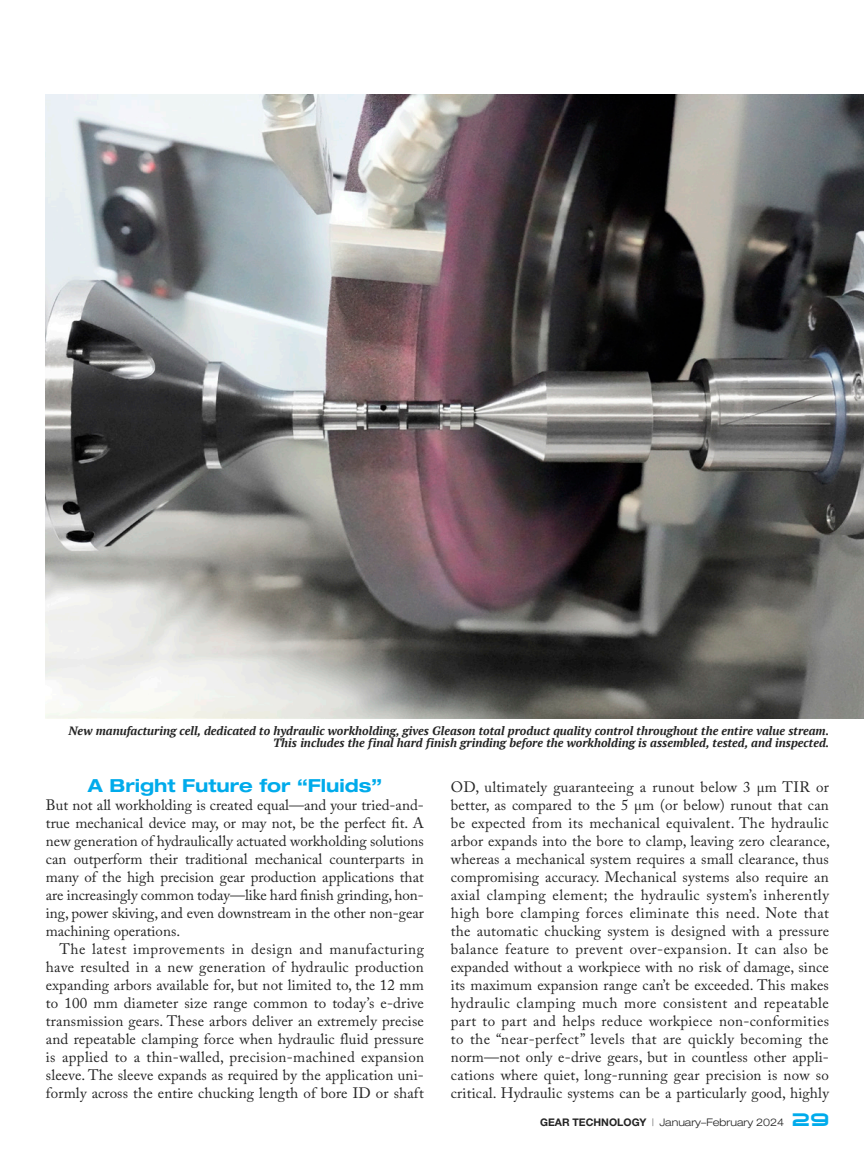
<style>
.page{position:relative;width:864px;height:1161px;background:#fff}
.page>*{position:absolute;margin:0;border:0;box-sizing:border-box;transform-origin:0 0}
._2024_Feature_Body_Header{font:700 expanded 18px "Helvetica Neue";color:#00abeb}
._2024_Body_Text{font:15px/18px "Adobe Caslon Pro";letter-spacing:.01em;color:#242424;text-align:justify}
._2024_Body_Text_after_Header{font:15px/18px "Adobe Caslon Pro";color:#242424;text-align:justify}
._2024_Image_Caption{font:italic 700 12px/12px "PT Serif";color:#242424;text-align:right}
.t1{font:300 expanded 10.5px "Helvetica Neue";color:#242424}
.s1{font-weight:700;font-stretch:normal}
.s2{font-weight:100;font-stretch:condensed}
.s3{font-family:"Air Flow BTN Hv";font-weight:400;font-stretch:normal;font-size:18px;color:#00abeb}
</style>
<div class="page">
<img style="left:46px;top:94px;width:818px;height:624px">
<p class="_2024_Image_Caption" style="left:69px;top:725px;width:762px">New manufacturing cell, dedicated to hydraulic workholding, gives Gleason total product quality control throughout the entire value stream.<br>This includes the final hard finish grinding before the workholding is assembled, tested, and inspected.</p>
<p class="_2024_Feature_Body_Header" style="left:88px;top:774px;width:296px">A Bright Future for “Fluids”</p>
<p class="_2024_Body_Text_after_Header" style="left:46px;top:796px;width:380px">But not all workholding is created equal—and your tried-and&shy;true mechanical device may, or may not, be the perfect fit. A new generation of hydraulically actuated workholding solutions can outperform their traditional mechanical counterparts in many of the high precision gear production applications that are increasingly common today—like hard finish grinding, hon&shy;ing, power skiving, and even downstream in the other non-gear machining operations.</p>
<p class="_2024_Body_Text" style="left:46px;top:940px;width:380px;text-indent:13px">The latest improvements in design and manufacturing have resulted in a new generation of hydraulic production expanding arbors available for, but not limited to, the 12 mm to 100 mm diameter size range common to today’s e-drive transmission gears. These arbors deliver an extremely precise and repeatable clamping force when hydraulic fluid pressure is applied to a thin-walled, precision-machined expansion sleeve. The sleeve expands as required by the application uni&shy;formly across the entire chucking length of bore ID or shaft</p>
<p class="_2024_Body_Text" style="left:451px;top:778px;width:381px">OD, ultimately guaranteeing a runout below 3 µm TIR or better, as compared to the 5 µm (or below) runout that can be expected from its mechanical equivalent. The hydraulic arbor expands into the bore to clamp, leaving zero clearance, whereas a mechanical system requires a small clearance, thus compromising accuracy. Mechanical systems also require an axial clamping element; the hydraulic system’s inherently high bore clamping forces eliminate this need. Note that the automatic chucking system is designed with a pressure balance feature to prevent over-expansion. It can also be expanded without a workpiece with no risk of damage, since its maximum expansion range can’t be exceeded. This makes hydraulic clamping much more consistent and repeatable part to part and helps reduce workpiece non-conformities to the “near-perfect” levels that are quickly becoming the norm—not only e-drive gears, but in countless other appli&shy;cations where quiet, long-running gear precision is now so critical. Hydraulic systems can be a particularly good, highly</p>
<p class="t1" style="left:540px;top:1116px;width:290px"><span class="s1">GEAR TECHNOLOGY</span> <span class="s2">|</span> January–February 2024 <span class="s3">29</span></p>
</div>
